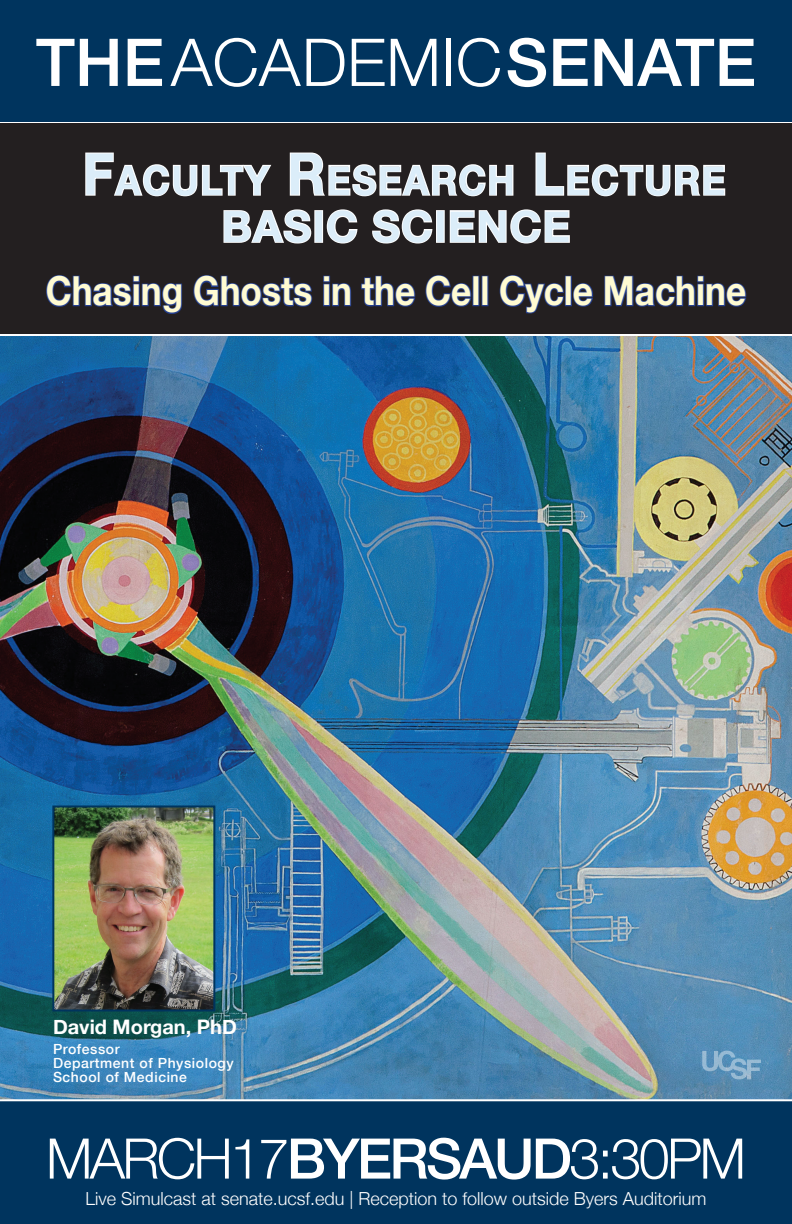
<style>
.page{position:relative;width:792px;height:1224px;background:#fff}
.page>*{position:absolute;margin:0;border:0;box-sizing:border-box;transform-origin:0 0}
.t1{font:500 66px "Helvetica Neue";color:#fff}
.t2{font:300 56px "Helvetica Neue";letter-spacing:-.05em;color:#fff}
.t3{font:700 43px "Helvetica Neue";letter-spacing:.025em;color:#dbedf9}
.t4{font:700 40.3px "Helvetica Neue";letter-spacing:.045em;color:#dbedf9;scale:.92 1}
.t5{font:700 40px "Helvetica Neue";color:#fffbd2;scale:.88 1}
.t6{font:700 20px "Helvetica Neue";color:#fff}
.t7{font:300 18px "Helvetica Neue";color:#fff}
.t8{font:500 14px/14px "Helvetica Neue";letter-spacing:.04em;color:#fff}
.s1{font-weight:300}
.s2{font-size:57.6px}
.s3{font-weight:500}
</style>
<div class="page">
<img style="left:0;top:336px;width:792px;height:763px">
<img style="left:55px;top:809px;width:157px;height:199px">
<div style="left:52px;top:806px;width:163px;height:205px;border:2px solid #00345e"></div>
<div style="left:0;top:0;width:792px;height:123px;background:#00345e"></div>
<div style="left:0;top:1101px;width:792px;height:123px;background:#00345e"></div>
<hr style="left:0;top:122px;width:792px;height:2px;background:#fff">
<div style="left:0;top:123px;width:792px;height:212px;background:#231f20"></div>
<hr style="left:0;top:334px;width:792px;height:2px;background:#fff">
<svg style="left:702px;top:1051px;width:59px;height:28px;background:#6f9ec1"></svg>
<svg style="left:46px;top:275px;width:137px;height:39px"></svg>
<svg style="left:193px;top:275px;width:120px;height:32px"></svg>
<svg style="left:323px;top:275px;width:29px;height:32px"></svg>
<svg style="left:361px;top:275px;width:55px;height:32px"></svg>
<svg style="left:425px;top:275px;width:48px;height:32px"></svg>
<div style="left:472px;top:276px;width:7px;height:30px;border:2px solid #253f8e"></div>
<div style="left:481px;top:276px;width:7px;height:30px;border:2px solid #253f8e"></div>
<svg style="left:499px;top:275px;width:66px;height:39px"></svg>
<div style="left:565px;top:276px;width:7px;height:30px;border:2px solid #253f8e"></div>
<svg style="left:573px;top:283px;width:21px;height:24px"></svg>
<svg style="left:604px;top:275px;width:143px;height:32px"></svg>
<svg style="left:223px;top:209px;width:89px;height:35px"></svg>
<div style="left:314px;top:210px;width:9px;height:33px;border:2px solid #fff"></div>
<svg style="left:326px;top:209px;width:32px;height:35px"></svg>
<svg style="left:372px;top:209px;width:61px;height:35px"></svg>
<div style="left:436px;top:210px;width:9px;height:33px;border:2px solid #fff"></div>
<svg style="left:449px;top:209px;width:121px;height:35px"></svg>
<svg style="left:85px;top:152px;width:187px;height:45px"></svg>
<svg style="left:289px;top:152px;width:225px;height:45px"></svg>
<svg style="left:535px;top:152px;width:191px;height:45px"></svg>
<h1 class="t1" style="left:36px;top:23px;width:722px">THE<span class="s1">ACADEMIC</span>SENATE</h1>
<h3 class="t4" style="left:83px;top:155px;width:700px"><span class="s2">F</span>ACULTY <span class="s2">R</span>ESEARCH <span class="s2">L</span>ECTURE</h3>
<h3 class="t3" style="left:222px;top:200px;width:350px">BASIC SCIENCE</h3>
<h3 class="t5" style="left:46px;top:266px;width:798px">Chasing Ghosts in the Cell Cycle Machine</h3>
<p class="t6" style="left:53px;top:1015px;width:185px">David Morgan, PhD</p>
<p class="t8" style="left:53px;top:1042px;width:182px">Professor<br>Department of Physiology<br>School of Medicine</p>
<h2 class="t2" style="left:46px;top:1124px;width:702px">MARCH17<span class="s3">BYERSAUD</span>3:30PM</h2>
<p class="t7" style="left:85px;top:1187px;width:623px">Live Simulcast at senate.ucsf.edu | Reception to follow outside Byers Auditorium</p>
</div>
